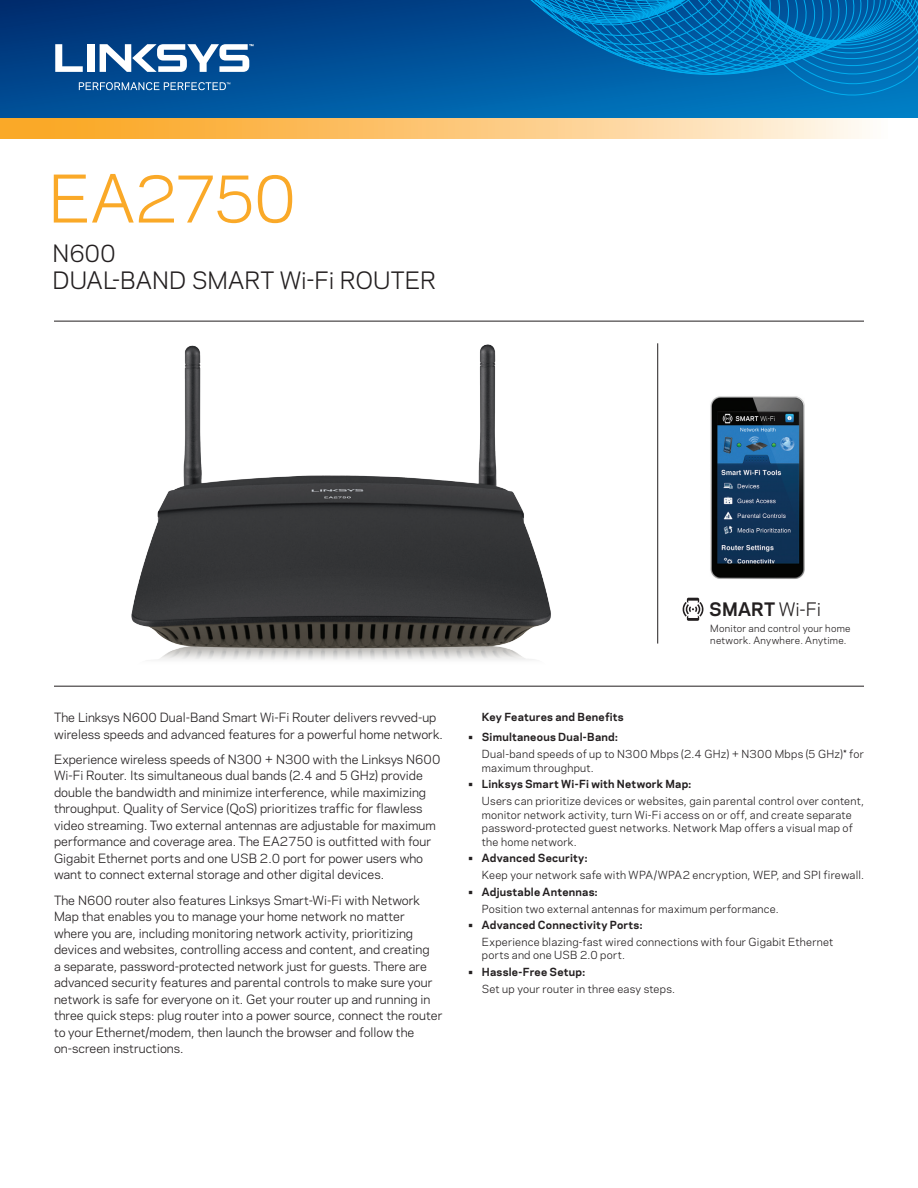
<style>
.page{position:relative;width:918px;height:1188px;background:#fff}
.page>*{position:absolute;margin:0;border:0;box-sizing:border-box;transform-origin:0 0}
.PB_LNK_HDR_41_49_2_y{font:61.5px "Galaxie Polaris";letter-spacing:-.035em;color:#faa928}
.PB_LNK_SUBHDR_15_18{font:22.5px/27px "Galaxie Polaris";color:#231f20}
.t1{font:700 17.4px "Galaxie Polaris";letter-spacing:.01em;color:#231f20}
.PB_LNK_BDY_8_11{font:12px/16.5px "Galaxie Polaris";color:#231f20}
.PB_LNK_KEYFEATURE_BD{font:10.5px/13.5px "Galaxie Polaris";letter-spacing:.02em;color:#231f20}
.PB_LNK_KEYFEATURE_BD-2{font:700 10.5px "Galaxie Polaris";letter-spacing:.02em;color:#231f20}
.t2{font:9.45px/11.6px "Galaxie Polaris";letter-spacing:.025em;color:#231f20}
.s1{font-weight:400}
</style>
<div class="page">
<svg style="left:0;top:0;width:918px;height:119px;background:#035196"></svg>
<svg style="left:511px;top:0;width:407px;height:96px;background:#006fb5"></svg>
<div style="left:87px;top:44px;width:7px;height:28px;background:#fff"></div>
<svg style="left:55px;top:44px;width:28px;height:28px"></svg>
<svg style="left:79px;top:82px;width:151px;height:8px"></svg>
<svg style="left:100px;top:44px;width:153px;height:28px"></svg>
<svg style="left:0;top:119px;width:866px;height:19px;background:#fcc87a"></svg>
<hr style="left:54px;top:686px;width:810px;height:1px;background:#231f20">
<hr style="left:54px;top:321px;width:810px;height:1px;background:#231f20">
<img style="left:710px;top:396px;width:95px;height:183px">
<hr style="left:657px;top:343px;width:1px;height:301px;background:#231f20">
<img style="left:109px;top:321px;width:465px;height:339px">
<svg style="left:683px;top:598px;width:20px;height:23px"></svg>
<p class="PB_LNK_HDR_41_49_2_y" style="left:48px;top:153px;width:250px">EA2750</p>
<p class="PB_LNK_SUBHDR_15_18" style="left:52px;top:239px;width:385px">N600<br>DUAL-BAND SMART Wi-Fi ROUTER</p>
<p class="PB_LNK_BDY_8_11" style="left:54px;top:709px;width:390px">The Linksys N600 Dual-Band Smart Wi-Fi Router delivers revved-up wireless speeds and advanced features for a powerful home network.</p>
<p class="PB_LNK_BDY_8_11" style="left:54px;top:750px;width:388px">Experience wireless speeds of N300 + N300 with the Linksys N600<br>Wi-Fi Router. Its simultaneous dual bands (2.4 and 5 GHz) provide double the bandwidth and minimize interference, while maximizing throughput. Quality of Service (QoS) prioritizes traffic for flawless video streaming. Two external antennas are adjustable for maximum performance and coverage area. The EA2750 is outfitted with four Gigabit Ethernet ports and one USB 2.0 port for power users who want to connect external storage and other digital devices.</p>
<p class="PB_LNK_BDY_8_11" style="left:54px;top:891px;width:390px">The N600 router also features Linksys Smart-Wi-Fi with Network Map that enables you to manage your home network no matter where you are, including monitoring network activity, prioritizing devices and websites, controlling access and content, and creating<br>a separate, password-protected network just for guests. There are advanced security features and parental controls to make sure your network is safe for everyone on it. Get your router up and running in three quick steps: plug router into a power source, connect the router to your Ethernet/modem, then launch the browser and follow the on-screen instructions.</p>
<p class="t1" style="left:709px;top:596px;width:113px">SMART <span class="s1">Wi‑Fi</span></p>
<p class="t2" style="left:710px;top:622px;width:142px">Monitor and control your home network. Anywhere. Anytime.</p>
<p class="PB_LNK_KEYFEATURE_BD-2" style="left:482px;top:709px;width:143px">Key Features and Benefits</p>
<p class="PB_LNK_KEYFEATURE_BD-2" style="left:468px;top:729px;width:151px">• Simultaneous Dual-Band:</p>
<p class="PB_LNK_KEYFEATURE_BD" style="left:482px;top:747px;width:383px">Dual-band speeds of up to N300 Mbps (2.4 GHz) + N300 Mbps (5 GHz)* for maximum throughput.</p>
<p class="PB_LNK_KEYFEATURE_BD-2" style="left:468px;top:776px;width:224px">• Linksys Smart Wi-Fi with Network Map:</p>
<p class="PB_LNK_KEYFEATURE_BD" style="left:482px;top:794px;width:384px">Users can prioritize devices or websites, gain parental control over content, monitor network activity, turn Wi-Fi access on or off, and create separate password-protected guest networks. Network Map offers a visual map of the home network.</p>
<p class="PB_LNK_KEYFEATURE_BD-2" style="left:468px;top:850px;width:121px">• Advanced Security:</p>
<p class="PB_LNK_KEYFEATURE_BD" style="left:482px;top:868px;width:384px">Keep your network safe with WPA/WPA2 encryption, WEP, and SPI firewall.</p>
<p class="PB_LNK_KEYFEATURE_BD-2" style="left:468px;top:884px;width:131px">• Adjustable Antennas:</p>
<p class="PB_LNK_KEYFEATURE_BD" style="left:482px;top:901px;width:299px">Position two external antennas for maximum performance.</p>
<p class="PB_LNK_KEYFEATURE_BD-2" style="left:468px;top:917px;width:176px">• Advanced Connectivity Ports:</p>
<p class="PB_LNK_KEYFEATURE_BD" style="left:482px;top:935px;width:353px">Experience blazing-fast wired connections with four Gigabit Ethernet ports and one USB 2.0 port.</p>
<p class="PB_LNK_KEYFEATURE_BD-2" style="left:468px;top:964px;width:118px">• Hassle-Free Setup:</p>
<p class="PB_LNK_KEYFEATURE_BD" style="left:482px;top:982px;width:195px">Set up your router in three easy steps.</p>
</div>
